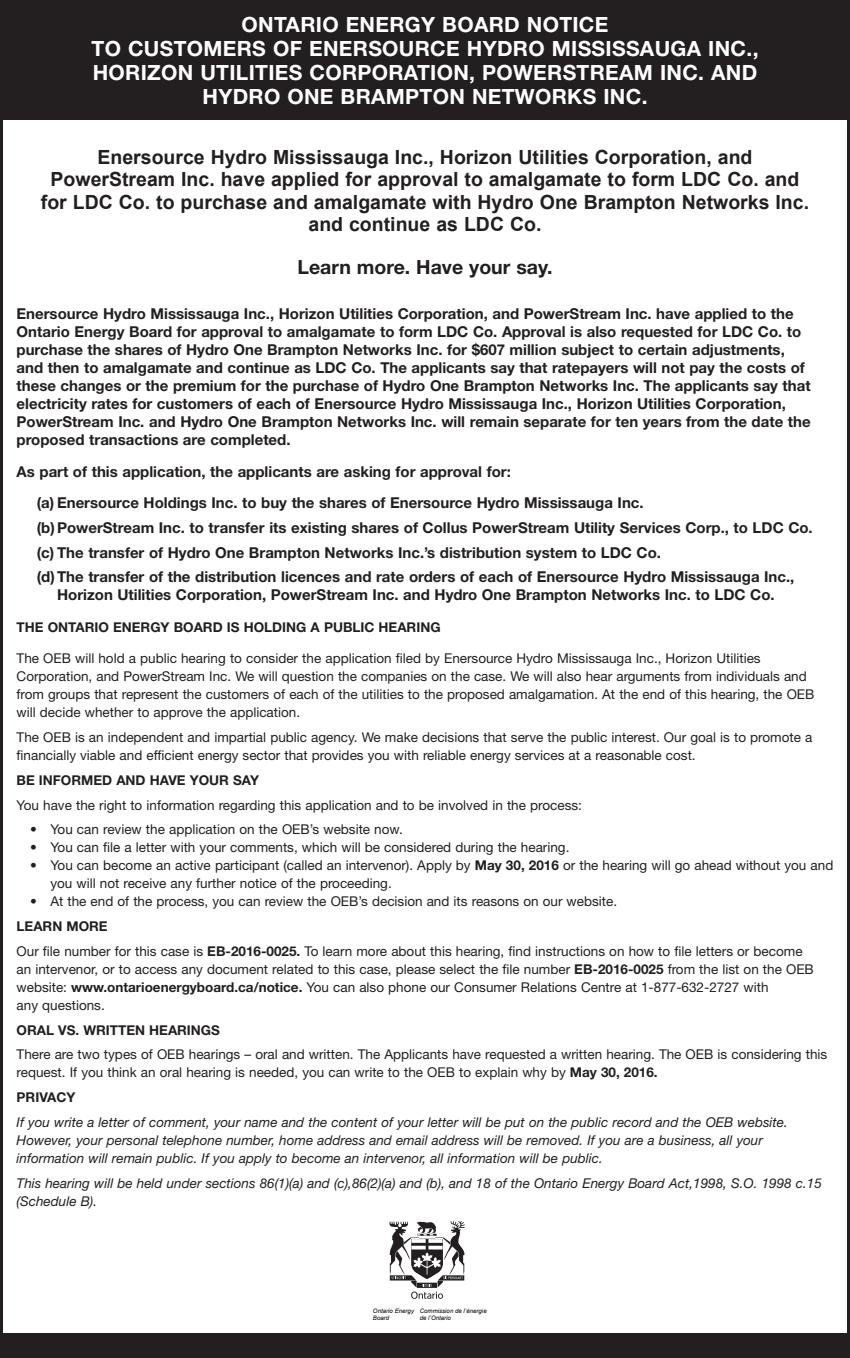
<style>
.page{position:relative;width:850px;height:1358px;background:#fff}
.page>*{position:absolute;margin:0;border:0;box-sizing:border-box;transform-origin:0 0}
.t1{font:700 21px/24px "Helvetica Neue LT Std";letter-spacing:.015em;color:#fff;text-align:center}
.t2{font:700 19.5px/22.5px "Arial";color:#231f20;text-align:center}
.t3{font:700 19.5px "Helvetica Neue LT Std";color:#231f20}
.t4{font:700 15px/18px "Helvetica Neue LT Std";color:#231f20}
.t5{font:13.5px/18px "Helvetica Neue LT Std";color:#231f20}
.t6{font:italic 13.5px/18px "Helvetica Neue LT Std";color:#231f20}
.t7{font:700 13.5px "Helvetica Neue LT Std";color:#231f20}
.t8{font:italic 6.15px/7.4px "Arial";color:#040503}
.s1{font-weight:700}
</style>
<div class="page">
<div style="left:0;top:2px;width:850px;height:117px;background:#231f20"></div>
<div style="left:3px;top:1333px;width:847px;height:22px;background:#231f20"></div>
<svg style="left:389px;top:1221px;width:76px;height:78px"></svg>
<h1 class="t1" style="left:92px;top:12px;width:668px">ONTARIO ENERGY BOARD NOTICE<br>TO CUSTOMERS OF ENERSOURCE HYDRO MISSISSAUGA INC., HORIZON UTILITIES CORPORATION, POWERSTREAM INC. AND HYDRO ONE BRAMPTON NETWORKS INC.</h1>
<p class="t2" style="left:41px;top:146px;width:770px">Enersource Hydro Mississauga Inc., Horizon Utilities Corporation, and PowerStream Inc. have applied for approval to amalgamate to form LDC Co. and for LDC Co. to purchase and amalgamate with Hydro One Brampton Networks Inc. and continue as LDC Co.</p>
<h2 class="t3" style="left:297px;top:255px;width:257px">Learn more. Have your say.</h2>
<p class="t4" style="left:17px;top:304px;width:796px">Enersource Hydro Mississauga Inc., Horizon Utilities Corporation, and PowerStream Inc. have applied to the Ontario Energy Board for approval to amalgamate to form LDC Co. Approval is also requested for LDC Co. to purchase the shares of Hydro One Brampton Networks Inc. for $607 million subject to certain adjustments, and then to amalgamate and continue as LDC Co. The applicants say that ratepayers will not pay the costs of these changes or the premium for the purchase of Hydro One Brampton Networks Inc. The applicants say that electricity rates for customers of each of Enersource Hydro Mississauga Inc., Horizon Utilities Corporation, PowerStream Inc. and Hydro One Brampton Networks Inc. will remain separate for ten years from the date the proposed transactions are completed.</p>
<p class="t4" style="left:37px;top:455px;width:608px;line-height:31.5px;text-indent:-20px">As part of this application, the applicants are asking for approval for:<br>(a) Enersource Holdings Inc. to buy the shares of Enersource Hydro Mississauga Inc.</p>
<p class="t4" style="left:37px;top:515px;width:777px;line-height:24.8px">(b)PowerStream Inc. to transfer its existing shares of Collus PowerStream Utility Services Corp., to LDC Co. (c) The transfer of Hydro One Brampton Networks Inc.’s distribution system to LDC Co.<br>(d)The transfer of the distribution licences and rate orders of each of Enersource Hydro Mississauga Inc.,</p>
<p class="t4" style="left:57px;top:586px;width:719px">Horizon Utilities Corporation, PowerStream Inc. and Hydro One Brampton Networks Inc. to LDC Co.</p>
<p class="t7" style="left:17px;top:619px;width:426px">THE ONTARIO ENERGY BOARD IS HOLDING A PUBLIC HEARING</p>
<p class="t5" style="left:17px;top:649px;width:799px">The OEB will hold a public hearing to consider the application filed by Enersource Hydro Mississauga Inc., Horizon Utilities Corporation, and PowerStream Inc. We will question the companies on the case. We will also hear arguments from individuals and from groups that represent the customers of each of the utilities to the proposed amalgamation. At the end of this hearing, the OEB will decide whether to approve the application.</p>
<p class="t5" style="left:17px;top:728px;width:797px">The OEB is an independent and impartial public agency. We make decisions that serve the public interest. Our goal is to promote a financially viable and efficient energy sector that provides you with reliable energy services at a reasonable cost.</p>
<p class="t7" style="left:17px;top:771px;width:244px">BE INFORMED AND HAVE YOUR SAY</p>
<p class="t5" style="left:17px;top:795px;width:567px">You have the right to information regarding this application and to be involved in the process:</p>
<p class="t5" style="left:30px;top:820px;width:374px">• You can review the application on the OEB’s website now.</p>
<p class="t5" style="left:30px;top:838px;width:541px">• You can file a letter with your comments, which will be considered during the hearing.</p>
<p class="t5" style="left:50px;top:856px;width:784px;text-indent:-20px">• You can become an active participant (called an intervenor). Apply by <span class="s1">May 30, 2016</span> or the hearing will go ahead without you and you will not receive any further notice of the proceeding.</p>
<p class="t5" style="left:30px;top:892px;width:589px">• At the end of the process, you can review the OEB’s decision and its reasons on our website.</p>
<p class="t5" style="left:17px;top:913px;width:787px;line-height:24.8px"><span class="s1">LEARN MORE<br></span>Our file number for this case is <span class="s1">EB-2016-0025.</span> To learn more about this hearing, find instructions on how to file letters or become</p>
<p class="t5" style="left:17px;top:960px;width:799px">an intervenor, or to access any document related to this case, please select the file number <span class="s1">EB-2016-0025</span> from the list on the OEB website: <span class="s1">www.ontarioenergyboard.ca/notice.</span> You can also phone our Consumer Relations Centre at 1-877-632-2727 with<br>any questions.</p>
<p class="t7" style="left:17px;top:1021px;width:205px">ORAL VS. WRITTEN HEARINGS</p>
<p class="t5" style="left:17px;top:1045px;width:812px">There are two types of OEB hearings – oral and written. The Applicants have requested a written hearing. The OEB is considering this request. If you think an oral hearing is needed, you can write to the OEB to explain why by <span class="s1">May 30, 2016.</span></p>
<p class="t7" style="left:17px;top:1089px;width:60px">PRIVACY</p>
<p class="t6" style="left:17px;top:1113px;width:773px">If you write a letter of comment, your name and the content of your letter will be put on the public record and the OEB website.<br>However, your personal telephone number, home address and email address will be removed. If you are a business, all your information will remain public. If you apply to become an intervenor, all information will be public.</p>
<p class="t6" style="left:17px;top:1173px;width:807px">This hearing will be held under sections 86(1)(a) and (c),86(2)(a) and (b), and 18 of the Ontario Energy Board Act,1998, S.O. 1998 c.15 (Schedule B).</p>
<p class="t8" style="left:373px;top:1307px;width:43px">Ontario Energy<br>Board</p>
<p class="t8" style="left:420px;top:1307px;width:68px">Commission de l’énergie de l’Ontario</p>
</div>
